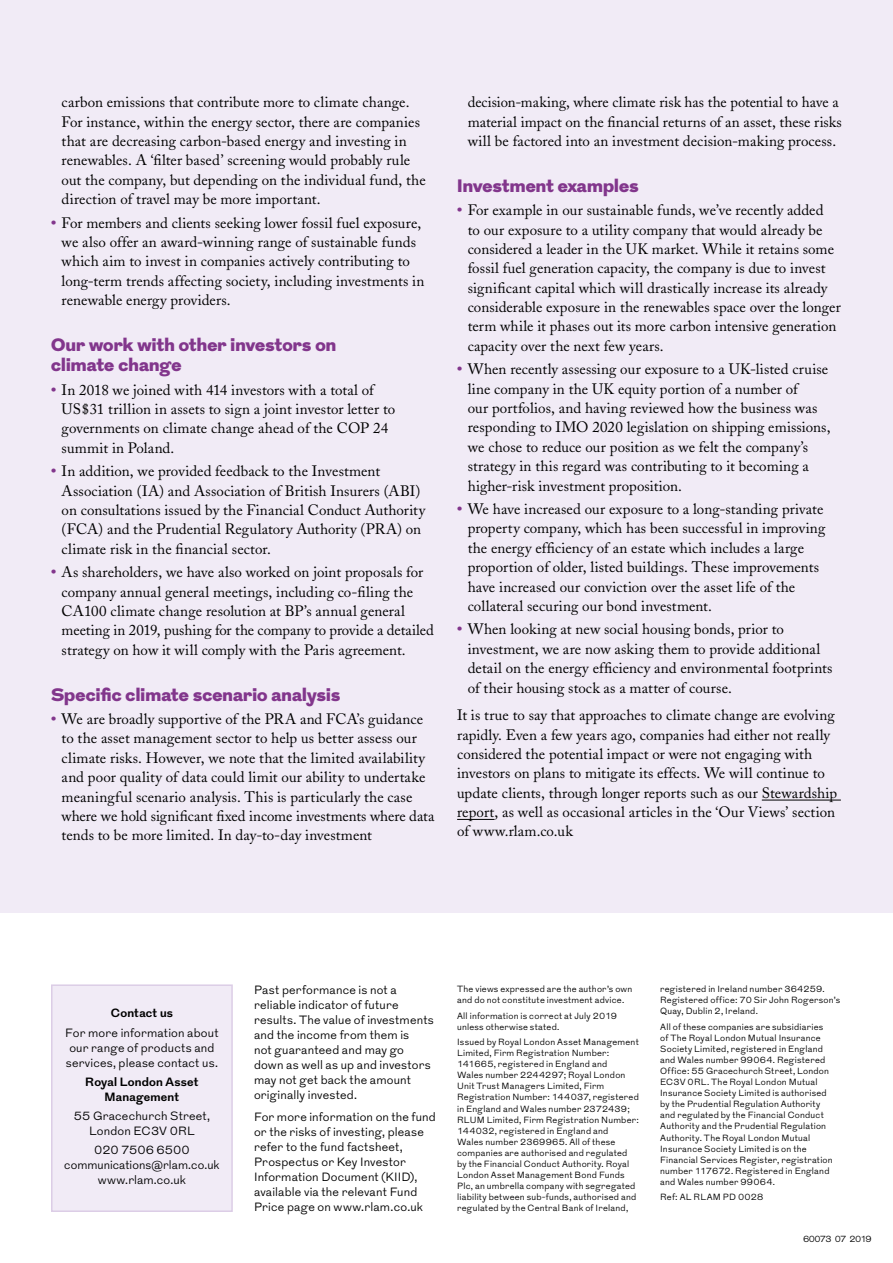
<style>
.page{position:relative;width:893px;height:1263px;background:#fff}
.page>*{position:absolute;margin:0;border:0;box-sizing:border-box;transform-origin:0 0}
.t1{font:900 18px/20.2px "Grot";letter-spacing:.01em;color:#82368c}
.t2{font:15px/19.4px "Adobe Caslon";letter-spacing:.005em;color:#000}
.t3{font:300 12px/15px "Grot";letter-spacing:.015em;color:#000}
.t4{font:700 12px/15px "Grot";letter-spacing:.015em;color:#000;text-align:center}
.t5{font:300 9px/11.1px "Grot";letter-spacing:.025em;color:#000}
.t6{font:300 9px "Grot";letter-spacing:-.085em;color:#000}
.s1{font-weight:700;color:#82368c}
</style>
<div class="page">
<div style="left:0;top:0;width:893px;height:913px;background:#f1ebf6"></div>
<hr style="left:762px;top:800px;width:79px;height:1px;background:#000">
<hr style="left:457px;top:819px;width:38px;height:1px;background:#000">
<div style="left:52px;top:985px;width:180px;height:226px;background:#f1ebf6"></div>
<div style="left:51px;top:984px;width:182px;height:228px;border:2px solid #dccde6"></div>
<p class="t2" style="left:62px;top:93px;width:366px">carbon emissions that contribute more to climate change.<br>For instance, within the energy sector, there are companies that are decreasing carbon-based energy and investing in renewables. A ‘filter based’ screening would probably rule out the company, but depending on the individual fund, the direction of travel may be more important.</p>
<p class="t2" style="left:62px;top:213px;width:364px;text-indent:-11px"><span class="s1">•</span> For members and clients seeking lower fossil fuel exposure, we also offer an award-winning range of sustainable funds which aim to invest in companies actively contributing to long-term trends affecting society, including investments in renewable energy providers.</p>
<p class="t1" style="left:51px;top:335px;width:287px">Our work with other investors on climate change</p>
<p class="t2" style="left:62px;top:380px;width:335px;text-indent:-11px"><span class="s1">•</span> In 2018 we joined with 414 investors with a total of US$31 trillion in assets to sign a joint investor letter to governments on climate change ahead of the COP 24 summit in Poland.</p>
<p class="t2" style="left:62px;top:462px;width:365px;text-indent:-11px"><span class="s1">•</span> In addition, we provided feedback to the Investment Association (IA) and Association of British Insurers (ABI) on consultations issued by the Financial Conduct Authority (FCA) and the Prudential Regulatory Authority (PRA) on climate risk in the financial sector.</p>
<p class="t2" style="left:62px;top:563px;width:374px;text-indent:-11px"><span class="s1">•</span> As shareholders, we have also worked on joint proposals for company annual general meetings, including co-filing the CA100 climate change resolution at BP’s annual general meeting in 2019, pushing for the company to provide a detailed strategy on how it will comply with the Paris agreement.</p>
<p class="t1" style="left:51px;top:685px;width:291px">Specific climate scenario analysis</p>
<p class="t2" style="left:62px;top:709px;width:374px;text-indent:-11px"><span class="s1">•</span> We are broadly supportive of the PRA and FCA’s guidance to the asset management sector to help us better assess our climate risks. However, we note that the limited availability and poor quality of data could limit our ability to undertake meaningful scenario analysis. This is particularly the case where we hold significant fixed income investments where data tends to be more limited. In day-to-day investment</p>
<p class="t2" style="left:468px;top:93px;width:376px">decision-making, where climate risk has the potential to have a material impact on the financial returns of an asset, these risks will be factored into an investment decision-making process.</p>
<p class="t1" style="left:457px;top:176px;width:183px">Investment examples</p>
<p class="t2" style="left:468px;top:201px;width:374px;text-indent:-11px"><span class="s1">•</span> For example in our sustainable funds, we’ve recently added<br>to our exposure to a utility company that would already be considered a leader in the UK market. While it retains some fossil fuel generation capacity, the company is due to invest significant capital which will drastically increase its already considerable exposure in the renewables space over the longer term while it phases out its more carbon intensive generation capacity over the next few years.</p>
<p class="t2" style="left:468px;top:360px;width:364px;text-indent:-11px"><span class="s1">•</span> When recently assessing our exposure to a UK-listed cruise line company in the UK equity portion of a number of<br>our portfolios, and having reviewed how the business was responding to IMO 2020 legislation on shipping emissions, we chose to reduce our position as we felt the company’s strategy in this regard was contributing to it becoming a higher-risk investment proposition.</p>
<p class="t2" style="left:468px;top:499px;width:359px;text-indent:-11px"><span class="s1">•</span> We have increased our exposure to a long-standing private property company, which has been successful in improving the energy efficiency of an estate which includes a large proportion of older, listed buildings. These improvements have increased our conviction over the asset life of the collateral securing our bond investment.</p>
<p class="t2" style="left:468px;top:620px;width:366px;text-indent:-11px"><span class="s1">•</span> When looking at new social housing bonds, prior to investment, we are now asking them to provide additional detail on the energy efficiency and environmental footprints of their housing stock as a matter of course.</p>
<p class="t2" style="left:457px;top:706px;width:381px">It is true to say that approaches to climate change are evolving rapidly. Even a few years ago, companies had either not really considered the potential impact or were not engaging with investors on plans to mitigate its effects. We will continue to update clients, through longer reports such as our Stewardship report, as well as occasional articles in the ‘Our Views’ section of www.rlam.co.uk</p>
<p class="t4" style="left:111px;top:1006px;width:64px">Contact us</p>
<p class="t3" style="left:65px;top:1025px;width:155px">For more information about our range of products and services, please contact us.</p>
<p class="t4" style="left:85px;top:1075px;width:115px">Royal London Asset<br>Management</p>
<p class="t3" style="left:74px;top:1109px;width:138px;text-align:center">55 Gracechurch Street,<br>London EC3V 0RL</p>
<p class="t3" style="left:64px;top:1143px;width:157px;text-align:center">020 7506 6500 communications@rlam.co.uk www.rlam.co.uk</p>
<p class="t3" style="left:254px;top:983px;width:181px">Past performance is not a reliable indicator of future results. The value of investments and the income from them is<br>not guaranteed and may go down as well as up and investors may not get back the amount originally invested.</p>
<p class="t3" style="left:254px;top:1109px;width:183px">For more information on the fund or the risks of investing, please refer to the fund factsheet,<br>Prospectus or Key Investor<br>Information Document (KIID), available via the relevant Fund<br>Price page on www.rlam.co.uk</p>
<p class="t5" style="left:457px;top:984px;width:177px">The views expressed are the author’s own and do not constitute investment advice.</p>
<p class="t5" style="left:457px;top:1010px;width:161px">All information is correct at July 2019 unless otherwise stated.</p>
<p class="t5" style="left:457px;top:1036px;width:183px">Issued by Royal London Asset Management Limited, Firm Registration Number:<br>141665, registered in England and<br>Wales number 2244297; Royal London Unit Trust Managers Limited, Firm Registration Number: 144037, registered in England and Wales number 2372439; RLUM Limited, Firm Registration Number:<br>144032, registered in England and<br>Wales number 2369965. All of these companies are authorised and regulated by the Financial Conduct Authority. Royal London Asset Management Bond Funds Plc, an umbrella company with segregated liability between sub-funds, authorised and regulated by the Central Bank of Ireland,</p>
<p class="t5" style="left:660px;top:984px;width:181px">registered in Ireland number 364259.<br>Registered office: 70 Sir John Rogerson’s<br>Quay, Dublin 2, Ireland.</p>
<p class="t5" style="left:660px;top:1021px;width:174px">All of these companies are subsidiaries of The Royal London Mutual Insurance Society Limited, registered in England and Wales number 99064. Registered Office: 55 Gracechurch Street, London EC3V 0RL. The Royal London Mutual Insurance Society Limited is authorised by the Prudential Regulation Authority and regulated by the Financial Conduct Authority and the Prudential Regulation Authority. The Royal London Mutual Insurance Society Limited is on the Financial Services Register, registration number 117672. Registered in England and Wales number 99064.</p>
<p class="t5" style="left:660px;top:1192px;width:105px">Ref: AL RLAM PD 0028</p>
<p class="t6" style="left:803px;top:1233px;width:70px">60073 07 2019</p>
</div>
